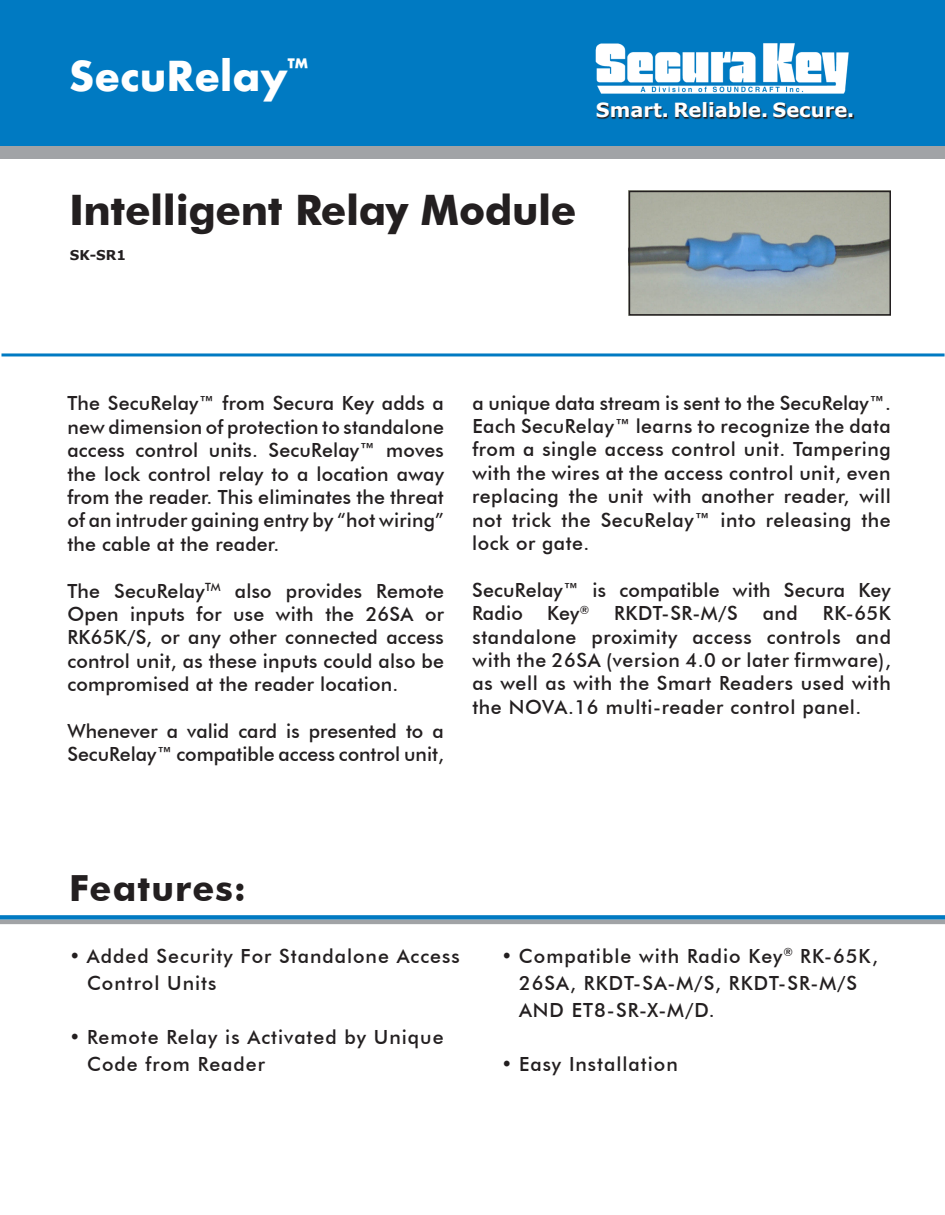
<style>
.page{position:relative;width:945px;height:1215px;background:#fff}
.page>*{position:absolute;margin:0;border:0;box-sizing:border-box;transform-origin:0 0}
.t1{font:700 45px "Futura";color:#fff}
.t2{font:700 42px "Futura BT";letter-spacing:-.01em;color:#231f20}
.t3{font:700 36px "Futura BT";letter-spacing:.03em;color:#231f20}
.t4{font:500 19.5px/23.4px "Futura BT";letter-spacing:.025em;color:#231f20;text-align:justify}
.t5{font:500 19.5px/27px "Futura BT";letter-spacing:.05em;color:#231f20}
.t6{font:500 19.5px/23.4px "Futura BT";color:#231f20}
.t7{font:700 19.5px "Verdana";color:#fff}
.t8{font:700 13.5px "Verdana";color:#231f20}
</style>
<div class="page">
<div style="left:0;top:144px;width:945px;height:15px;background:#a1a3a6"></div>
<div style="left:0;top:0;width:945px;height:146px;background:#007ac2"></div>
<img style="left:595px;top:43px;width:254px;height:51px">
<svg style="left:597px;top:103px;width:258px;height:16px"></svg>
<hr style="left:2px;top:353px;width:943px;height:3px;background:#007ac2">
<div style="left:0;top:915px;width:945px;height:5px;background:#007ac2"></div>
<hr style="left:0;top:920px;width:945px;height:4px;background:#a1a3a6">
<img style="left:632px;top:194px;width:256px;height:119px">
<div style="left:629px;top:191px;width:262px;height:125px;border:2px solid #231f20"></div>
<h1 class="t1" style="left:69px;top:49px;width:241px">SecuRelay<sup>™</sup></h1>
<p class="t7" style="left:596px;top:98px;width:260px">Smart-. Reliable. Secure.</p>
<h2 class="t2" style="left:69px;top:185px;width:509px">Intelligent Relay Module</h2>
<p class="t8" style="left:70px;top:246px;width:58px">SK-SR1</p>
<p class="t4" style="left:67px;top:392px;width:378px">The SecuRelay™ from Secura Key adds a new dimension of protection to standalone access control units. SecuRelay™ moves the lock control relay to a location away from the reader. This eliminates the threat of an intruder gaining entry by “hot wiring” the cable at the reader.</p>
<p class="t4" style="left:67px;top:579px;width:378px">The SecuRelay<sup>TM</sup> also provides Remote Open inputs for use with the 26SA or RK65K/S, or any other connected access control unit, as these inputs could also be compromised at the reader location.</p>
<p class="t6" style="left:67px;top:719px;width:378px">Whenever a valid card is presented to a<br>SecuRelay™ compatible access control unit,</p>
<p class="t4" style="left:472px;top:391px;width:420px">a unique data stream is sent to the SecuRelay™.<br>Each SecuRelay™ learns to recognize the data from a single access control unit. Tampering with the wires at the access control unit, even replacing the unit with another reader, will not trick the SecuRelay™ into releasing the lock or gate.</p>
<p class="t4" style="left:472px;top:578px;width:420px">SecuRelay™ is compatible with Secura Key<br>Radio</p>
<p class="t4" style="left:547px;top:601px;width:44px">Key<sup>®</sup></p>
<p class="t4" style="left:614px;top:601px;width:125px">RKDT-SR-M/S</p>
<p class="t4" style="left:763px;top:601px;width:37px">and</p>
<p class="t4" style="left:472px;top:601px;width:420px;text-indent:351px">RK-65K standalone proximity access controls and with the 26SA (version 4.0 or later firmware), as well as with the Smart Readers used with the NOVA.16 multi-reader control panel.</p>
<h3 class="t3" style="left:69px;top:867px;width:179px">Features:</h3>
<p class="t5" style="left:87px;top:942px;width:374px;text-indent:-18px">• Added Security For Standalone Access<br>Control Units</p>
<p class="t5" style="left:87px;top:1023px;width:358px;text-indent:-18px">• Remote Relay is Activated by Unique<br>Code from Reader</p>
<p class="t5" style="left:519px;top:942px;width:360px;text-indent:-18px">• Compatible with Radio Key<sup>®</sup> RK-65K,<br>26SA, RKDT-SA-M/S, RKDT-SR-M/S<br>AND ET8-SR-X-M/D.</p>
<p class="t5" style="left:501px;top:1050px;width:178px">• Easy Installation</p>
</div>
